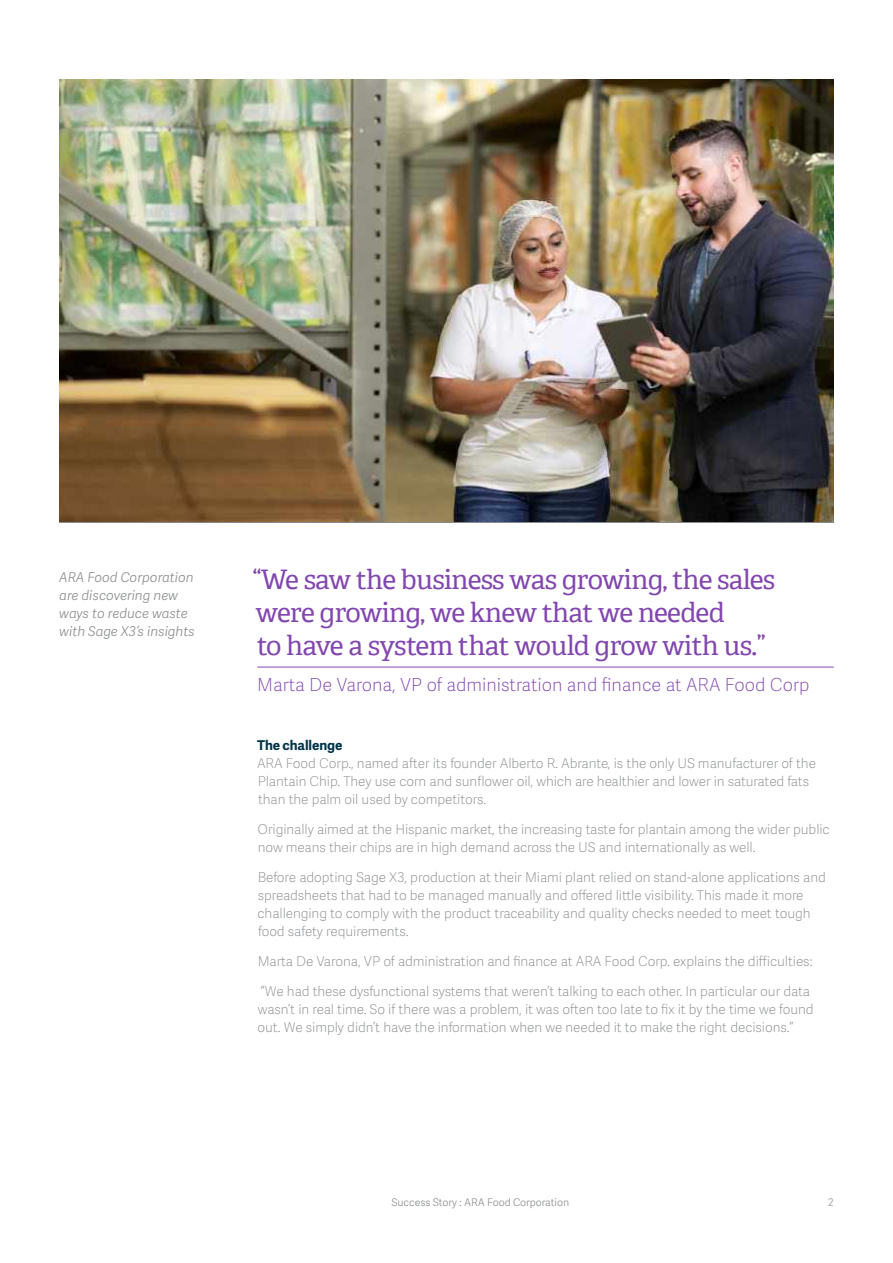
<style>
.page{position:relative;width:893px;height:1263px;background:#fff}
.page>*{position:absolute;margin:0;border:0;box-sizing:border-box;transform-origin:0 0}
.t1{font:27px/33px "Adelle SAGE";letter-spacing:-.025em;color:#8246af}
.t2{font:18px "Adelle Sans SAGE Th";color:#8246af}
.t3{font:13.5px/18px "Adelle Sans SAGE Th";letter-spacing:-.005em;color:#888b8d}
.t4{font:italic 13.5px/18px "Adelle Sans SAGE Lt";color:#888b8d}
.t5{font:700 13.5px "Adelle Sans SAGE";letter-spacing:-.005em;color:#003349}
.t6{font:10.5px "Adelle Sans SAGE Lt";letter-spacing:-.005em;color:#888b8d}
</style>
<div class="page">
<img style="left:59px;top:79px;width:774px;height:442px">
<hr style="left:257px;top:667px;width:576px;height:1px;background:#8246af">
<p class="t4" style="left:59px;top:568px;width:137px">ARA Food Corporation are discovering new ways to reduce waste with Sage X3’s insights</p>
<h1 class="t1" style="left:252px;top:562px;width:524px">“We saw the business was growing, the sales were growing, we knew that we needed<br>to have a system that would grow with us.”</h1>
<h2 class="t2" style="left:257px;top:672px;width:554px">Marta De Varona, VP of administration and finance at ARA Food Corp</h2>
<p class="t5" style="left:257px;top:735px;width:87px">The challenge</p>
<p class="t3" style="left:257px;top:754px;width:560px">ARA Food Corp., named after its founder Alberto R. Abrante, is the only US manufacturer of the<br>Plantain Chip. They use corn and sunflower oil, which are healthier and lower in saturated fats than the palm oil used by competitors.</p>
<p class="t3" style="left:257px;top:820px;width:573px">Originally aimed at the Hispanic market, the increasing taste for plantain among the wider public now means their chips are in high demand across the US and internationally as well.</p>
<p class="t3" style="left:257px;top:868px;width:570px">Before adopting Sage X3, production at their Miami plant relied on stand-alone applications and spreadsheets that had to be managed manually and offered little visibility. This made it more challenging to comply with the product traceability and quality checks needed to meet tough food safety requirements.</p>
<p class="t3" style="left:258px;top:952px;width:556px">Marta De Varona, VP of administration and finance at ARA Food Corp. explains the difficulties:</p>
<p class="t3" style="left:257px;top:982px;width:557px">“We had these dysfunctional systems that weren’t talking to each other. In particular our data wasn’t in real time. So if there was a problem, it was often too late to fix it by the time we found out. We simply didn’t have the information when we needed it to make the right decisions.”</p>
<p class="t6" style="left:391px;top:1195px;width:179px">Success Story : ARA Food Corporation</p>
<p class="t6" style="left:828px;top:1195px;width:7px">2</p>
</div>
